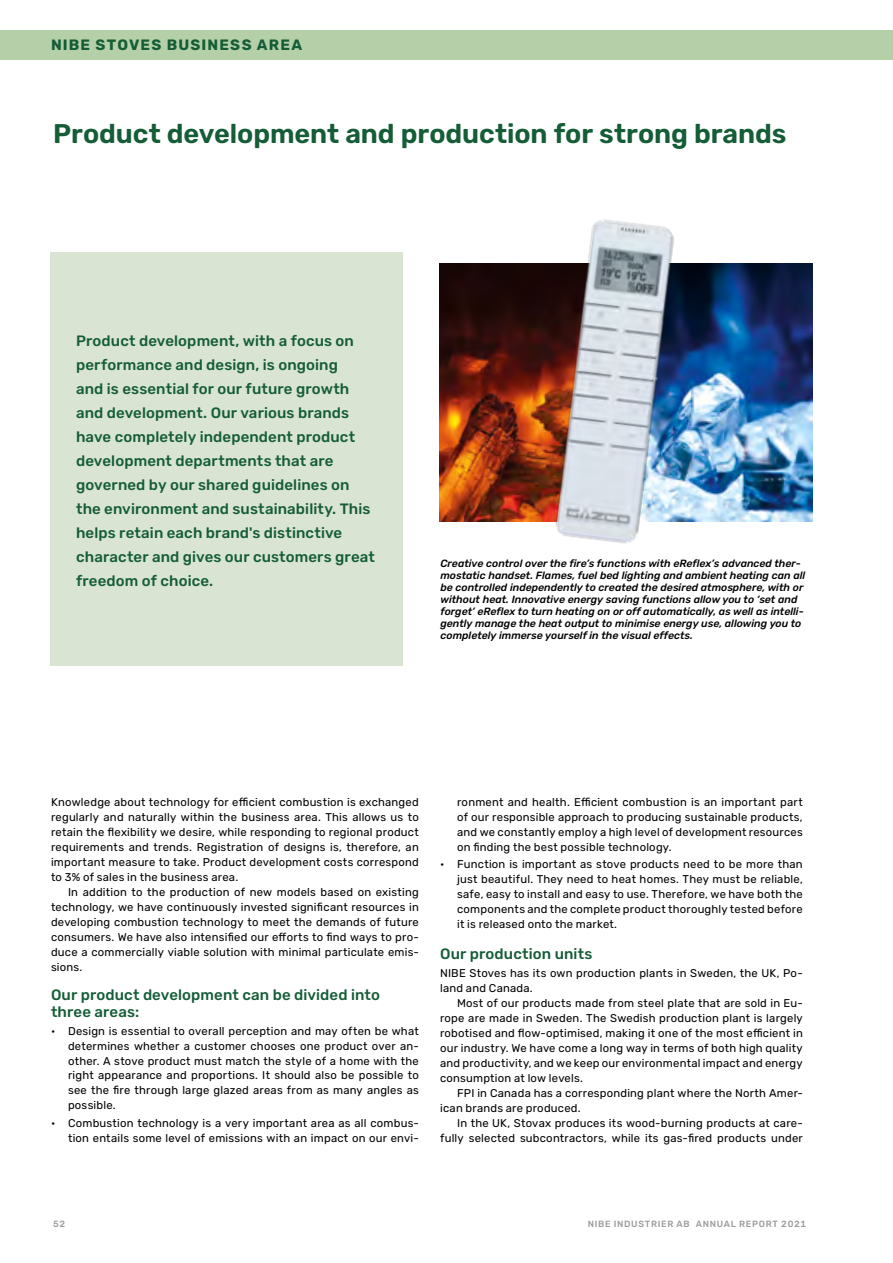
<style>
.page{position:relative;width:893px;height:1263px;background:#fff}
.page>*{position:absolute;margin:0;border:0;box-sizing:border-box;transform-origin:0 0}
.t1{font:600 27px "Rubik";letter-spacing:-.005em;color:#145d36}
.t2{font:500 15px/24px "Rubik";letter-spacing:.01em;color:#145d36}
.t3{font:700 15px "Rubik";letter-spacing:.08em;color:#145d36}
.t4{font:11.25px/15px "Rubik";letter-spacing:.02em;color:#000;text-align:justify}
.t5{font:italic 500 10.5px/12px "Rubik";color:#000}
.t6{font:500 9px "Rubik";letter-spacing:.075em;color:#9c9c9d}
</style>
<div class="page">
<div style="left:0;top:30px;width:893px;height:30px;background:#b5d0a9"></div>
<img style="left:696px;top:264px;width:116px;height:257px">
<div style="left:51px;top:252px;width:352px;height:413px;background:#d9e4d3"></div>
<img style="left:439px;top:264px;width:95px;height:258px">
<img style="left:534px;top:219px;width:162px;height:325px">
<h2 class="t3" style="left:51px;top:37px;width:253px">NIBE STOVES BUSINESS AREA</h2>
<h1 class="t1" style="left:53px;top:118px;width:735px">Product development and production for strong brands</h1>
<p class="t2" style="left:76px;top:329px;width:300px">Product development, with a focus on performance and design, is ongoing<br>and is essential for our future growth and development. Our various brands have completely independent product development departments that are governed by our shared guidelines on the environment and sustainability. This helps retain each brand's distinctive character and gives our customers great freedom of choice.</p>
<p class="t5" style="left:440px;top:558px;width:366px">Creative control over the fire’s functions with eReflex’s advanced ther&shy;mostatic handset. Flames, fuel bed lighting and ambient heating can all be controlled independently to created the desired atmosphere, with or without heat. Innovative energy saving functions allow you to ‘set and forget’ eReflex to turn heating on or off automatically, as well as intelli&shy;gently manage the heat output to minimise energy use, allowing you to completely immerse yourself in the visual effects.</p>
<p class="t4" style="left:51px;top:795px;width:369px">Knowledge about technology for efficient combustion is exchanged regularly and naturally within the business area. This allows us to retain the flexibility we desire, while responding to regional product requirements and trends. Registration of designs is, therefore, an important measure to take. Product development costs correspond to 3% of sales in the business area.</p>
<p class="t4" style="left:51px;top:885px;width:369px;text-indent:17px">In addition to the production of new models based on existing technology, we have continuously invested significant resources in developing combustion technology to meet the demands of future consumers. We have also intensified our efforts to find ways to pro&shy;duce a commercially viable solution with minimal particulate emis&shy;sions.</p>
<h2 class="t2" style="left:51px;top:987px;width:330px;line-height:16.5px">Our product development can be divided into three areas:</h2>
<p class="t4" style="left:68px;top:1023px;width:352px;text-indent:-17px">• Design is essential to overall perception and may often be what determines whether a customer chooses one product over an&shy;other. A stove product must match the style of a home with the right appearance and proportions. It should also be possible to see the fire through large glazed areas from as many angles as possible.</p>
<p class="t4" style="left:51px;top:1115px;width:369px;text-align:right">• Combustion technology is a very important area as all combus&shy;tion entails some level of emissions with an impact on our envi-</p>
<p class="t4" style="left:457px;top:795px;width:347px">ronment and health. Efficient combustion is an important part of our responsible approach to producing sustainable products, and we constantly employ a high level of development resources on finding the best possible technology.</p>
<p class="t4" style="left:457px;top:857px;width:347px;text-indent:-17px">• Function is important as stove products need to be more than just beautiful. They need to heat homes. They must be reliable, safe, easy to install and easy to use. Therefore, we have both the components and the complete product thoroughly tested before it is released onto the market.</p>
<h2 class="t2" style="left:440px;top:942px;width:154px">Our production units</h2>
<p class="t4" style="left:440px;top:966px;width:364px">NIBE Stoves has its own production plants in Sweden, the UK, Po&shy;land and Canada.</p>
<p class="t4" style="left:440px;top:996px;width:364px;text-indent:17px">Most of our products made from steel plate that are sold in Eu&shy;rope are made in Sweden. The Swedish production plant is largely robotised and flow-optimised, making it one of the most efficient in our industry. We have come a long way in terms of both high quality and productivity, and we keep our environmental impact and energy consumption at low levels.</p>
<p class="t4" style="left:440px;top:1086px;width:364px;text-indent:17px">FPI in Canada has a corresponding plant where the North Amer&shy;ican brands are produced.</p>
<p class="t4" style="left:440px;top:1116px;width:364px;text-align:right">In the UK, Stovax produces its wood-burning products at care&shy;fully selected subcontractors, while its gas-fired products under</p>
<p class="t6" style="left:53px;top:1219px;width:14px">52</p>
<p class="t6" style="left:588px;top:1219px;width:220px">NIBE INDUSTRIER AB ANNUAL REPORT 2021</p>
</div>
